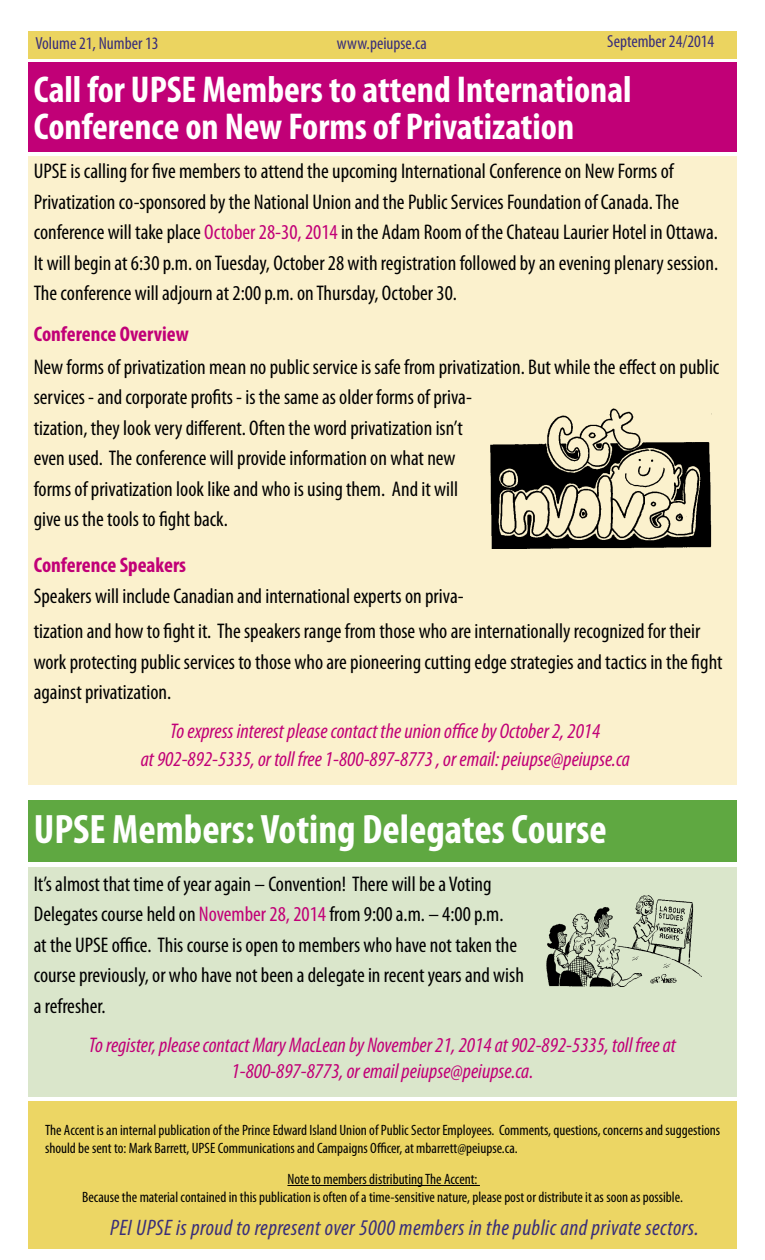
<style>
.page{position:relative;width:765px;height:1260px;background:#fff}
.page>*{position:absolute;margin:0;border:0;box-sizing:border-box;transform-origin:0 0}
.t1{font:700 condensed 41.25px "Myriad Pro";color:#fff}
.t2{font:700 condensed 37.5px "Myriad Pro";color:#fff}
.t3{font:italic condensed 22.5px "Myriad Pro";letter-spacing:.02em;color:#392e7a}
.t4{font:condensed 21.25px/30.5px "Myriad Pro";color:#000}
.t5{font:italic condensed 21.25px "Myriad Pro";color:#c10077}
.t6{font:700 condensed 21.25px "Myriad Pro";color:#c10077}
.Mark_Body_Text{font:condensed 17.5px "Myriad Pro";color:#392e7a}
.t7{font:condensed 15px/18px "Myriad Pro";color:#000}
.s1{color:#c10077}
</style>
<div class="page">
<div style="left:28px;top:31px;width:709px;height:28px;background:#ebd460"></div>
<div style="left:28px;top:1101px;width:709px;height:148px;background:#ecd664"></div>
<hr style="left:287px;top:1185px;width:193px;height:1px;background:#000">
<div style="left:28px;top:62px;width:709px;height:90px;background:#c10077"></div>
<div style="left:28px;top:157px;width:709px;height:628px;background:#fbf1cd"></div>
<img style="left:490px;top:408px;width:222px;height:141px">
<div style="left:28px;top:867px;width:709px;height:230px;background:#dae6cb"></div>
<div style="left:28px;top:801px;width:709px;height:61px;background:#5fa841"></div>
<img style="left:546px;top:895px;width:156px;height:92px">
<p class="Mark_Body_Text" style="left:35px;top:32px;width:125px">Volume 21, Number 13</p>
<p class="Mark_Body_Text" style="left:337px;top:33px;width:91px">www.peiupse.ca</p>
<p class="Mark_Body_Text" style="left:607px;top:31px;width:109px">September 24/2014</p>
<p class="t2" style="left:34px;top:66px;width:599px">Call for UPSE Members to attend International</p>
<p class="t2" style="left:34px;top:103px;width:542px">Conference on New Forms of Privatization</p>
<p class="t4" style="left:34px;top:156px;width:641px">UPSE is calling for five members to attend the upcoming International Conference on New Forms of</p>
<p class="t4" style="left:34px;top:186px;width:647px">Privatization co-sponsored by the National Union and the Public Services Foundation of Canada. The</p>
<p class="t4" style="left:34px;top:217px;width:686px">conference will take place <span class="s1">October 28-30, 2014</span> in the Adam Room of the Chateau Laurier Hotel in Ottawa.</p>
<p class="t4" style="left:34px;top:247px;width:686px">It will begin at 6:30 p.m. on Tuesday, October 28 with registration followed by an evening plenary session.<br>The conference will adjourn at 2:00 p.m. on Thursday, October 30.</p>
<p class="t6" style="left:34px;top:320px;width:157px">Conference Overview</p>
<p class="t4" style="left:34px;top:351px;width:687px">New forms of privatization mean no public service is safe from privatization. But while the effect on public services - and corporate profits - is the same as older forms of priva-<br>tization, they look very different. Often the word privatization isn’t<br>even used. The conference will provide information on what new<br>forms of privatization look like and who is using them. And it will<br>give us the tools to fight back.</p>
<p class="t6" style="left:34px;top:552px;width:154px">Conference Speakers</p>
<p class="t4" style="left:34px;top:578px;width:668px;line-height:35.5px">Speakers will include Canadian and international experts on priva-<br>tization and how to fight it. The speakers range from those who are internationally recognized for their</p>
<p class="t4" style="left:34px;top:646px;width:690px">work protecting public services to those who are pioneering cutting edge strategies and tactics in the fight against privatization.</p>
<p class="t5" style="left:170px;top:718px;width:431px">To express interest please contact the union office by October 2, 2014</p>
<p class="t5" style="left:141px;top:746px;width:491px">at 902-892-5335, or toll free 1-800-897-8773 ,or email: peiupse@peiupse.ca</p>
<p class="t1" style="left:34px;top:803px;width:575px">UPSE Members: Voting Delegates Course</p>
<p class="t4" style="left:34px;top:868px;width:459px">It’s almost that time of year again – Convention! There will be a Voting</p>
<p class="t4" style="left:34px;top:898px;width:492px">Delegates course held on <span class="s1">November 28, 2014</span> from 9:00 a.m. – 4:00 p.m.<br>at the UPSE office. This course is open to members who have not taken the course previously, or who have not been a delegate in recent years and wish a refresher.</p>
<p class="t5" style="left:89px;top:1032px;width:589px">To register, please contact Mary MacLean by November 21,2014 at 902-892-5335, toll free at</p>
<p class="t5" style="left:232px;top:1058px;width:303px">1-800-897-8773, or email peiupse@peiupse.ca.</p>
<p class="t7" style="left:45px;top:1121px;width:677px">The Accent is an internal publication of the Prince Edward Island Union of Public Sector Employees. Comments, questions, concerns and suggestions should be sent to: Mark Barrett, UPSE Communications and Campaigns Officer, at mbarrett@peiupse.ca.</p>
<p class="t7" style="left:287px;top:1170px;width:192px">Note to members distributing The Accent:</p>
<p class="t7" style="left:82px;top:1188px;width:602px">Because the material contained in this publication is often of a time-sensitive nature, please post or distribute it as soon as possible.</p>
<p class="t3" style="left:110px;top:1214px;width:590px">PEI UPSE is proud to represent over 5000 members in the public and private sectors.</p>
</div>
